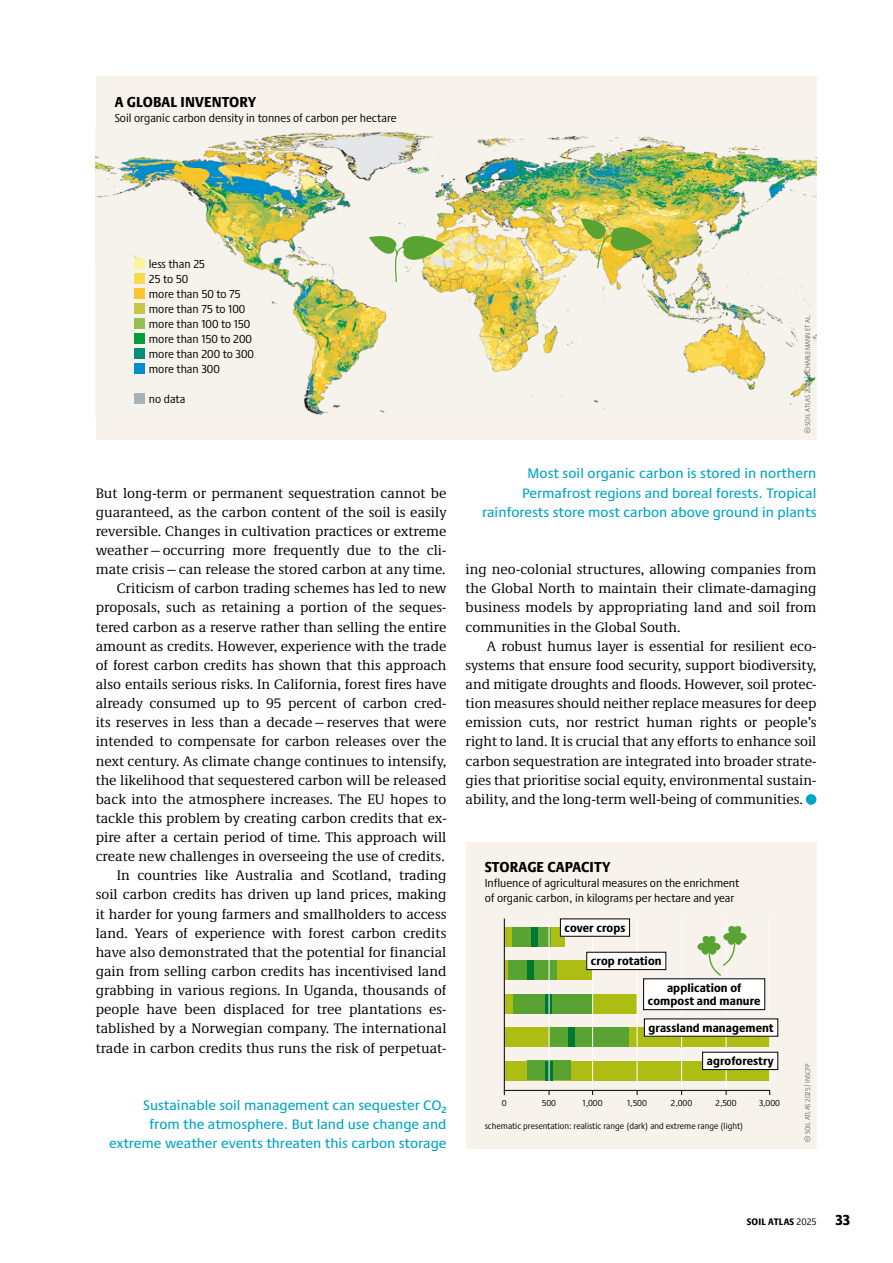
<style>
.page{position:relative;width:893px;height:1263px;background:#fff}
.page>*{position:absolute;margin:0;border:0;box-sizing:border-box;transform-origin:0 0}
.t1{font:800 condensed 15px "Praxis Next";letter-spacing:.01em;color:#000}
.t2{font:14.25px/19.2px "Demos Next Pro";color:#000;text-align:justify}
.t3{font:500 14.25px/19.2px "Praxis Next";color:#00a4c4;text-align:right}
.t4{font:condensed 12px/15px "Praxis Next";color:#000}
.t5{font:800 condensed 12px/13.5px "Praxis Next";letter-spacing:.01em;color:#000;text-align:center}
.t6{font:800 condensed 9.75px "Praxis Next";letter-spacing:.02em;color:#000}
.t7{font:condensed 9px "Praxis Next";color:#000}
.t8{font:condensed 7.2px "Praxis Next";color:#706f6f}
.s1{font-weight:400}
</style>
<div class="page">
<div style="left:806px;top:794px;width:10px;height:11px;background:#00a4c4;border-radius:50%"></div>
<div style="left:96px;top:77px;width:720px;height:363px;background:#f7f3ec"></div>
<div style="left:466px;top:842px;width:350px;height:306px;background:#f7f3ec"></div>
<svg style="left:804px;top:1136px;width:6px;height:6px"></svg>
<div style="left:504px;top:994px;width:133px;height:19px;background:#aebd14"></div>
<div style="left:513px;top:994px;width:80px;height:19px;background:#58a332"></div>
<svg style="left:545px;top:994px;width:7px;height:19px"></svg>
<div style="left:504px;top:1027px;width:266px;height:20px;background:#aebd14"></div>
<div style="left:549px;top:1027px;width:80px;height:20px;background:#58a332"></div>
<div style="left:568px;top:1027px;width:6px;height:20px;background:#007833"></div>
<div style="left:504px;top:1061px;width:266px;height:19px;background:#aebd14"></div>
<div style="left:527px;top:1061px;width:43px;height:19px;background:#58a332"></div>
<svg style="left:545px;top:1061px;width:8px;height:19px"></svg>
<div style="left:504px;top:927px;width:61px;height:20px;background:#aebd14"></div>
<div style="left:512px;top:927px;width:38px;height:20px;background:#58a332"></div>
<div style="left:531px;top:927px;width:7px;height:20px;background:#007833"></div>
<div style="left:504px;top:961px;width:89px;height:19px;background:#aebd14"></div>
<div style="left:508px;top:961px;width:49px;height:19px;background:#58a332"></div>
<div style="left:527px;top:961px;width:7px;height:19px;background:#007833"></div>
<hr style="left:769px;top:918px;width:1px;height:173px;background:#fff">
<hr style="left:504px;top:918px;width:1px;height:173px;background:#000">
<hr style="left:592px;top:918px;width:1px;height:173px;background:#fff">
<hr style="left:637px;top:918px;width:1px;height:173px;background:#fff">
<hr style="left:681px;top:918px;width:1px;height:173px;background:#fff">
<hr style="left:726px;top:918px;width:1px;height:173px;background:#fff">
<hr style="left:549px;top:918px;width:1px;height:173px;background:#fff">
<div style="left:560px;top:919px;width:69px;height:17px;background:#fff"></div>
<div style="left:560px;top:918px;width:70px;height:19px;border:1px solid #000"></div>
<div style="left:587px;top:952px;width:79px;height:17px;background:#fff"></div>
<div style="left:586px;top:952px;width:80px;height:18px;border:1px solid #000"></div>
<div style="left:644px;top:979px;width:121px;height:31px;background:#fff"></div>
<div style="left:643px;top:978px;width:122px;height:32px;border:1px solid #000"></div>
<div style="left:644px;top:1019px;width:134px;height:17px;background:#fff"></div>
<div style="left:703px;top:1052px;width:75px;height:17px;background:#fff"></div>
<div style="left:702px;top:1052px;width:76px;height:18px;border:1px solid #000"></div>
<svg style="left:697px;top:926px;width:50px;height:50px"></svg>
<hr style="left:504px;top:1090px;width:266px;height:1px;background:#000">
<img style="left:96px;top:132px;width:720px;height:283px">
<svg style="left:804px;top:427px;width:6px;height:6px"></svg>
<div style="left:134px;top:258px;width:11px;height:11px;background:#fff29c"></div>
<div style="left:134px;top:273px;width:11px;height:11px;background:#f8da50"></div>
<div style="left:134px;top:288px;width:11px;height:11px;background:#f8c52a"></div>
<div style="left:134px;top:303px;width:11px;height:11px;background:#c9c545"></div>
<div style="left:134px;top:318px;width:11px;height:11px;background:#96be50"></div>
<div style="left:134px;top:333px;width:11px;height:11px;background:#009c3d"></div>
<div style="left:134px;top:348px;width:11px;height:11px;background:#008f77"></div>
<div style="left:134px;top:363px;width:11px;height:11px;background:#008dd0"></div>
<div style="left:134px;top:393px;width:11px;height:11px;background:#a5b3bb"></div>
<img style="left:580px;top:218px;width:73px;height:51px">
<svg style="left:369px;top:230px;width:76px;height:53px"></svg>
<p class="t1" style="left:115px;top:90px;width:143px">A GLOBAL INVENTORY</p>
<p class="t4" style="left:115px;top:110px;width:283px">Soil organic carbon density in tonnes of carbon per hectare</p>
<p class="t4" style="left:149px;top:256px;width:107px">less than 25<br>25 to 50<br>more than 50 to 75 more than 75 to 100 more than 100 to 150 more than 150 to 200 more than 200 to 300 more than 300</p>
<p class="t4" style="left:149px;top:391px;width:38px">no data</p>
<p class="t2" style="left:96px;top:482px;width:352px;text-align:right">But long-term or permanent sequestration cannot be guaranteed, as the carbon content of the soil is easily reversible. Changes in cultivation practices or extreme weather—occurring more frequently due to the cli&shy;mate crisis—can release the stored carbon at any time.<br>Criticism of carbon trading schemes has led to new proposals, such as retaining a portion of the seques&shy;tered carbon as a reserve rather than selling the entire amount as credits. However, experience with the trade of forest carbon credits has shown that this approach also entails serious risks. In California, forest fires have already consumed up to 95 percent of carbon cred&shy;its reserves in less than a decade—reserves that were intended to compensate for carbon releases over the next century. As climate change continues to intensify, the likelihood that sequestered carbon will be released back into the atmosphere increases. The EU hopes to tackle this problem by creating carbon credits that ex&shy;pire after a certain period of time. This approach will create new challenges in overseeing the use of credits.<br>In countries like Australia and Scotland, trading soil carbon credits has driven up land prices, making it harder for young farmers and smallholders to access land. Years of experience with forest carbon credits have also demonstrated that the potential for financial gain from selling carbon credits has incentivised land grabbing in various regions. In Uganda, thousands of people have been displaced for tree plantations es&shy;tablished by a Norwegian company. The international trade in carbon credits thus runs the risk of perpetuat-</p>
<p class="t3" style="left:109px;top:1095px;width:339px">Sustainable soil management can sequester CO₂<br>from the atmosphere. But land use change and extreme weather events threaten this carbon storage</p>
<p class="t8" style="left:802px;top:426px;width:114px;rotate:-90deg">SOIL ATLAS 2025/ SCHARLEMANN ET AL.</p>
<p class="t3" style="left:482px;top:464px;width:336px">Most soil organic carbon is stored in northern<br>Permafrost regions and boreal forests. Tropical rainforests store most carbon above ground in plants</p>
<p class="t2" style="left:466px;top:559px;width:352px">ing neo-colonial structures, allowing companies from the Global North to maintain their climate-damaging business models by appropriating land and soil from communities in the Global South.</p>
<p class="t2" style="left:466px;top:636px;width:352px;text-indent:21px">A robust humus layer is essential for resilient eco&shy;systems that ensure food security, support biodiversity, and mitigate droughts and floods. However, soil protec&shy;tion measures should neither replace measures for deep emission cuts, nor restrict human rights or people’s right to land. It is crucial that any efforts to enhance soil carbon sequestration are integrated into broader strate&shy;gies that prioritise social equity, environmental sustain&shy;ability, and the long-term well-being of communities.</p>
<p class="t1" style="left:485px;top:855px;width:127px">STORAGE CAPACITY</p>
<p class="t4" style="left:485px;top:875px;width:256px">Influence of agricultural measures on the enrichment of organic carbon, in kilograms per hectare and year</p>
<p class="t5" style="left:565px;top:920px;width:62px">cover crops</p>
<p class="t5" style="left:591px;top:954px;width:72px">crop rotation</p>
<p class="t5" style="left:648px;top:980px;width:114px">application of compost and manure</p>
<p class="t5" style="left:649px;top:1020px;width:126px">grassland management</p>
<p class="t5" style="left:707px;top:1054px;width:68px">agroforestry</p>
<p class="t7" style="left:502px;top:1096px;width:6px">0</p>
<p class="t7" style="left:542px;top:1096px;width:16px">500</p>
<p class="t7" style="left:583px;top:1096px;width:21px">1,000</p>
<p class="t7" style="left:627px;top:1096px;width:21px">1,500</p>
<p class="t7" style="left:671px;top:1096px;width:23px">2,000</p>
<p class="t7" style="left:716px;top:1096px;width:22px">2,500</p>
<p class="t7" style="left:759px;top:1096px;width:22px">3,000</p>
<p class="t7" style="left:485px;top:1119px;width:260px">schematic presentation: realistic range (dark) and extreme range (light)</p>
<p class="t8" style="left:802px;top:1134px;width:72px;rotate:-90deg">SOIL ATLAS 2025/ INSCFP</p>
<p class="t6" style="left:747px;top:1213px;width:71px">SOIL ATLAS <span class="s1">2025</span></p>
<p class="t1" style="left:836px;top:1207px;width:16px">33</p>
</div>
